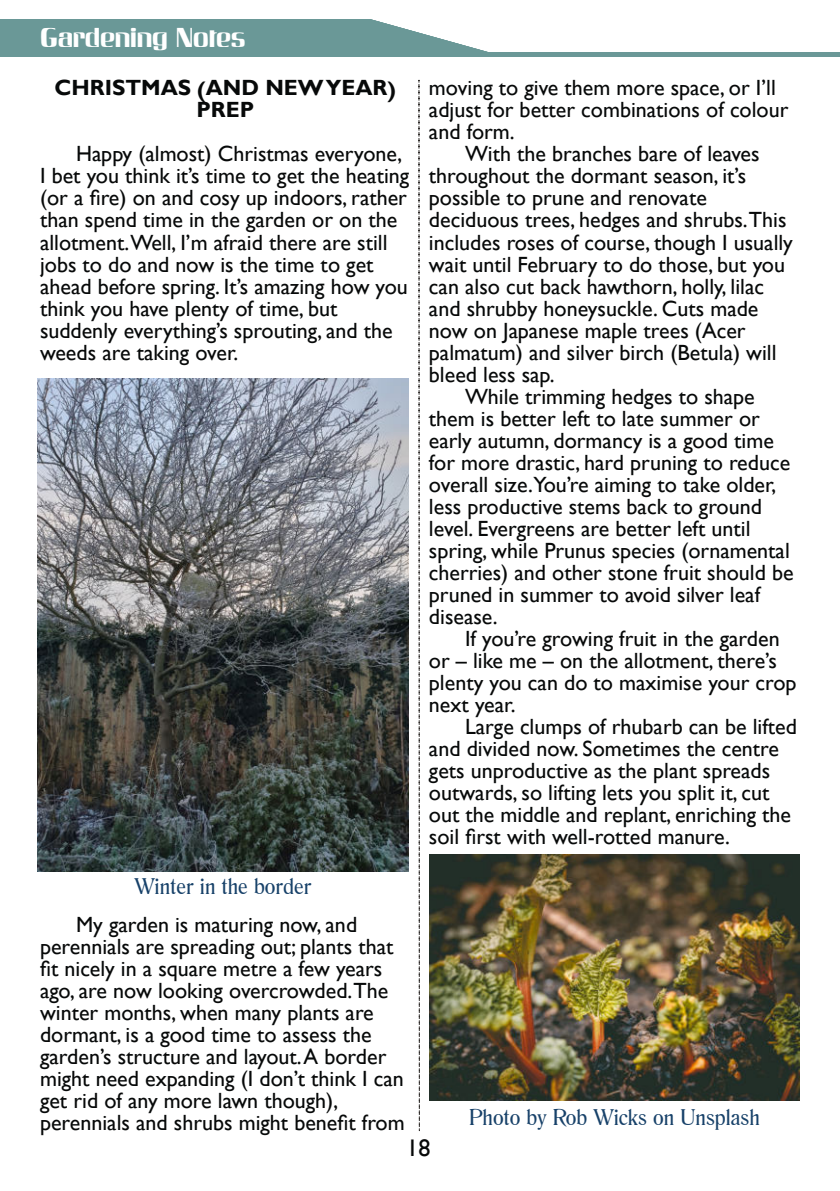
<style>
.page{position:relative;width:840px;height:1191px;background:#fff}
.page>*{position:absolute;margin:0;border:0;box-sizing:border-box;transform-origin:0 0}
.t1{font:26px "Invers SF";letter-spacing:-.01em;color:#fff}
.t2{font:24px "Gill Sans";color:#070909}
.t3{font:22px/22px "Gill Sans";color:#070909}
.t4{font:22px "Romana BT";color:#174169}
.t5{font:700 22px/22px "Gill Sans";color:#070909;text-align:center}
</style>
<div class="page">
<svg style="left:418px;top:79px;width:2px;height:1052px"></svg>
<hr style="left:0;top:52px;width:839px;height:4px;background:#6a9897">
<svg style="left:0;top:19px;width:488px;height:33px;background:#7ba3a3"></svg>
<img style="left:38px;top:378px;width:370px;height:493px">
<img style="left:429px;top:854px;width:369px;height:246px">
<p class="t1" style="left:40px;top:16px;width:207px">Gardening Notes</p>
<p class="t5" style="left:54px;top:78px;width:343px">CHRISTMAS (AND NEW YEAR)<br>PREP</p>
<p class="t3" style="left:40px;top:143px;width:370px;text-indent:36px">Happy (almost) Christmas everyone, I bet you think it’s time to get the heating (or a fire) on and cosy up indoors, rather than spend time in the garden or on the allotment.Well, I’m afraid there are still jobs to do and now is the time to get ahead before spring. It’s amazing how you think you have plenty of time, but suddenly everything’s sprouting, and the weeds are taking over.</p>
<p class="t4" style="left:134px;top:873px;width:178px">Winter in the border</p>
<p class="t3" style="left:40px;top:913px;width:366px;text-indent:36px">My garden is maturing now, and perennials are spreading out; plants that fit nicely in a square metre a few years ago, are now looking overcrowded.The winter months, when many plants are dormant, is a good time to assess the garden’s structure and layout. A border might need expanding (I don’t think I can get rid of any more lawn though), perennials and shrubs might benefit from</p>
<p class="t3" style="left:429px;top:77px;width:361px">moving to give them more space, or I’ll adjust for better combinations of colour and form.</p>
<p class="t3" style="left:465px;top:143px;width:296px">With the branches bare of leaves</p>
<p class="t3" style="left:429px;top:165px;width:318px">throughout the dormant season, it’s</p>
<p class="t3" style="left:429px;top:187px;width:279px">possible to prune and renovate</p>
<p class="t3" style="left:429px;top:209px;width:359px">deciduous trees, hedges and shrubs.This</p>
<p class="t3" style="left:429px;top:231px;width:365px">includes roses of course, though I usually</p>
<p class="t3" style="left:429px;top:253px;width:357px">wait until February to do those, but you</p>
<p class="t3" style="left:429px;top:275px;width:336px">can also cut back hawthorn, holly, lilac</p>
<p class="t3" style="left:429px;top:297px;width:331px">and shrubby honeysuckle. Cuts made</p>
<p class="t3" style="left:429px;top:319px;width:318px">now on Japanese maple trees (Acer</p>
<p class="t3" style="left:429px;top:341px;width:349px">palmatum) and silver birch (Betula) will</p>
<p class="t3" style="left:429px;top:363px;width:127px">bleed less sap.</p>
<p class="t3" style="left:465px;top:385px;width:291px">While trimming hedges to shape</p>
<p class="t3" style="left:429px;top:407px;width:332px">them is better left to late summer or</p>
<p class="t3" style="left:429px;top:429px;width:346px">early autumn, dormancy is a good time</p>
<p class="t3" style="left:429px;top:451px;width:362px">for more drastic, hard pruning to reduce</p>
<p class="t3" style="left:429px;top:473px;width:349px">overall size.You’re aiming to take older,</p>
<p class="t3" style="left:429px;top:495px;width:334px">less productive stems back to ground</p>
<p class="t3" style="left:429px;top:517px;width:323px">level. Evergreens are better left until</p>
<p class="t3" style="left:429px;top:539px;width:362px">spring, while Prunus species (ornamental</p>
<p class="t3" style="left:429px;top:561px;width:366px">cherries) and other stone fruit should be</p>
<p class="t3" style="left:429px;top:583px;width:332px">pruned in summer to avoid silver leaf</p>
<p class="t3" style="left:429px;top:605px;width:70px">disease.</p>
<p class="t3" style="left:465px;top:627px;width:316px">If you’re growing fruit in the garden</p>
<p class="t3" style="left:429px;top:649px;width:349px">or – like me – on the allotment, there’s</p>
<p class="t3" style="left:429px;top:671px;width:369px">plenty you can do to maximise your crop</p>
<p class="t3" style="left:429px;top:693px;width:88px">next year.</p>
<p class="t3" style="left:465px;top:715px;width:333px">Large clumps of rhubarb can be lifted</p>
<p class="t3" style="left:429px;top:737px;width:351px">and divided now. Sometimes the centre</p>
<p class="t3" style="left:429px;top:759px;width:342px">gets unproductive as the plant spreads</p>
<p class="t3" style="left:429px;top:781px;width:342px">outwards, so lifting lets you split it, cut</p>
<p class="t3" style="left:429px;top:803px;width:363px">out the middle and replant, enriching the</p>
<p class="t3" style="left:429px;top:825px;width:302px">soil first with well-rotted manure.</p>
<p class="t4" style="left:469px;top:1103px;width:292px">Photo by Rob Wicks on Unsplash</p>
<p class="t2" style="left:406px;top:1133px;width:25px">18</p>
</div>
